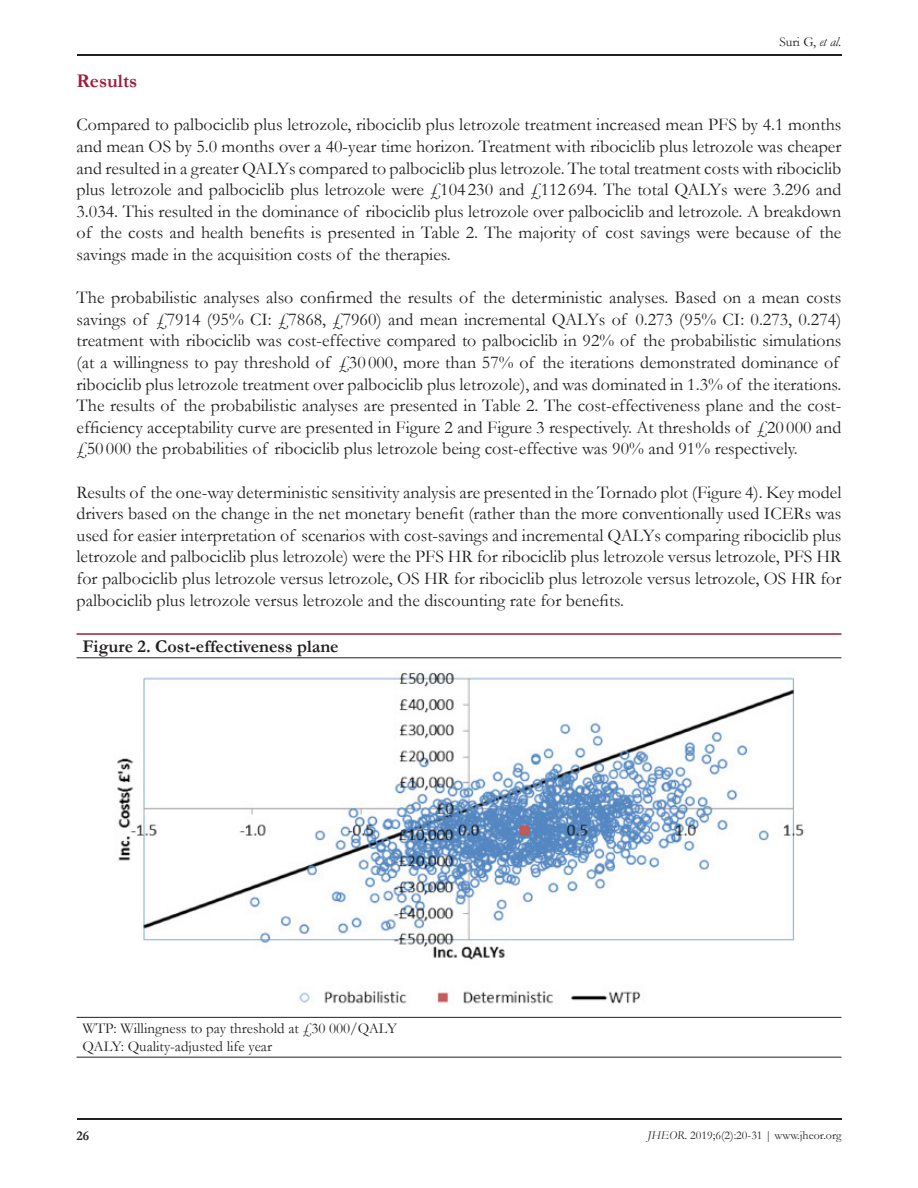
<style>
.page{position:relative;width:918px;height:1188px;background:#fff}
.page>*{position:absolute;margin:0;border:0;box-sizing:border-box;transform-origin:0 0}
.t1{font:700 19.5px "Garamond";color:#a11c3a}
.t2{font:18px/21.6px "Garamond";color:#231f20;text-align:justify}
.t3{font:700 18px "Garamond";color:#231f20}
.t4{font:15px "Garamond";color:#231f20}
.t5{font:13.5px "Garamond";color:#231f20}
.t6{font:700 13.5px "Garamond";color:#231f20}
.t7{font:12px "Garamond";color:#231f20}
.s1{font-style:italic}
</style>
<div class="page">
<hr style="left:77px;top:54px;width:764px;height:1px;background:#231f20">
<hr style="left:77px;top:1119px;width:765px;height:1px;background:#231f20">
<hr style="left:77px;top:633px;width:764px;height:2px;background:#a11c3a">
<hr style="left:77px;top:658px;width:764px;height:1px;background:#231f20">
<hr style="left:77px;top:1017px;width:764px;height:1px;background:#231f20">
<hr style="left:77px;top:1057px;width:764px;height:1px;background:#231f20">
<img style="left:117px;top:671px;width:687px;height:333px">
<p class="t5" style="left:779px;top:32px;width:64px">Suri G, <span class="s1">et al.</span></p>
<p class="t1" style="left:77px;top:68px;width:62px">Results</p>
<p class="t2" style="left:77px;top:114px;width:766px">Compared to palbociclib plus letrozole, ribociclib plus letrozole treatment increased mean PFS by 4.1 months and mean OS by 5.0 months over a 40-year time horizon. Treatment with ribociclib plus letrozole was cheaper and resulted in a greater QALYs compared to palbociclib plus letrozole. The total treatment costs with ribociclib plus letrozole and palbociclib plus letrozole were £104 230 and £112 694. The total QALYs were 3.296 and 3.034. This resulted in the dominance of ribociclib plus letrozole over palbociclib and letrozole. A breakdown of the costs and health benefits is presented in Table 2. The majority of cost savings were because of the savings made in the acquisition costs of the therapies.</p>
<p class="t2" style="left:77px;top:286px;width:766px;text-align:left">The probabilistic analyses also confirmed the results of the deterministic analyses. Based on a mean costs savings of £7914 (95% CI: £7868, £7960) and mean incremental QALYs of 0.273 (95% CI: 0.273, 0.274) treatment with ribociclib was cost-effective compared to palbociclib in 92% of the probabilistic simulations (at a willingness to pay threshold of £30 000, more than 57% of the iterations demonstrated dominance of ribociclib plus letrozole treatment over palbociclib plus letrozole), and was dominated in 1.3% of the iterations.<br>The results of the probabilistic analyses are presented in Table 2. The cost-effectiveness plane and the cost&shy;efficiency acceptability curve are presented in Figure 2 and Figure 3 respectively. At thresholds of £20 000 and £50 000 the probabilities of ribociclib plus letrozole being cost-effective was 90% and 91% respectively.</p>
<p class="t2" style="left:77px;top:481px;width:766px">Results of the one-way deterministic sensitivity analysis are presented in the Tornado plot (Figure 4). Key model drivers based on the change in the net monetary benefit (rather than the more conventionally used ICERs was used for easier interpretation of scenarios with cost-savings and incremental QALYs comparing ribociclib plus letrozole and palbociclib plus letrozole) were the PFS HR for ribociclib plus letrozole versus letrozole, PFS HR for palbociclib plus letrozole versus letrozole, OS HR for ribociclib plus letrozole versus letrozole, OS HR for palbociclib plus letrozole versus letrozole and the discounting rate for benefits.</p>
<p class="t3" style="left:83px;top:634px;width:258px">Figure 2. Cost-effectiveness plane</p>
<p class="t4" style="left:83px;top:1018px;width:316px">WTP: Willingness to pay threshold at £30 000/QALY</p>
<p class="t4" style="left:83px;top:1036px;width:191px">QALY: Quality-adjusted life year</p>
<p class="t6" style="left:77px;top:1126px;width:14px">26</p>
<p class="t7" style="left:648px;top:1127px;width:195px"><span class="s1">JHEOR.</span> 2019;6(2):20-31 | www.jheor.org</p>
</div>
